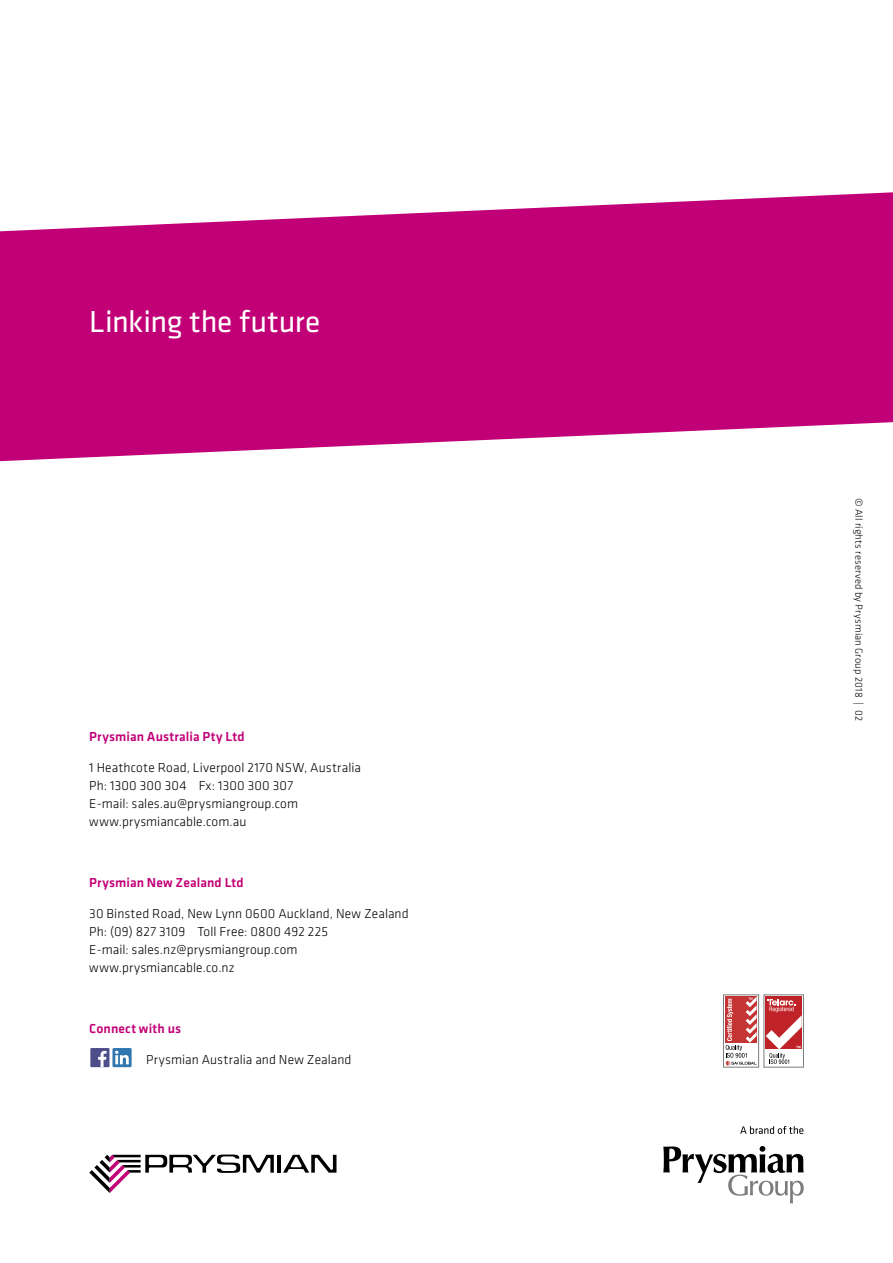
<style>
.page{position:relative;width:893px;height:1263px;background:#fff}
.page>*{position:absolute;margin:0;border:0;box-sizing:border-box;transform-origin:0 0}
.t1{font:31.5px "Klavika";letter-spacing:-.005em;color:#fff}
.t2{font:300 13.5px/18px "Klavika";letter-spacing:.01em;color:#000}
.t3{font:500 13.5px "Klavika";letter-spacing:.01em;color:#c10077}
.t4{font:300 10.5px "Klavika";letter-spacing:.025em;color:#000}
</style>
<div class="page">
<svg style="left:0;top:192px;width:893px;height:270px;background:#ca258b"></svg>
<div style="left:90px;top:1048px;width:19px;height:19px;background:#4d4e8b"></div>
<svg style="left:98px;top:1051px;width:9px;height:16px"></svg>
<div style="left:112px;top:1048px;width:20px;height:19px;background:#3076af"></div>
<svg style="left:115px;top:1051px;width:14px;height:13px"></svg>
<div style="left:725px;top:996px;width:32px;height:46px;background:#c43434"></div>
<svg style="left:726px;top:997px;width:31px;height:68px"></svg>
<div style="left:723px;top:995px;width:36px;height:72px;border:1px solid #7c7c7c"></div>
<div style="left:766px;top:996px;width:36px;height:53px;background:#c02327"></div>
<svg style="left:766px;top:999px;width:36px;height:65px"></svg>
<div style="left:764px;top:995px;width:40px;height:72px;border:1px solid #7c7c7c"></div>
<hr style="left:277px;top:1155px;width:4px;height:18px;background:#000">
<svg style="left:283px;top:1155px;width:53px;height:18px"></svg>
<svg style="left:89px;top:1154px;width:185px;height:39px"></svg>
<svg style="left:663px;top:1146px;width:141px;height:57px"></svg>
<svg style="left:740px;top:1126px;width:63px;height:8px"></svg>
<h1 class="t1" style="left:89px;top:301px;width:232px">Linking the future</h1>
<p class="t3" style="left:89px;top:727px;width:157px">Prysmian Australia Pty Ltd</p>
<p class="t2" style="left:89px;top:758px;width:273px">1 Heathcote Road, Liverpool 2170 NSW, Australia Ph: 1300 300 304 Fx: 1300 300 307<br>E-mail: sales.au@prysmiangroup.com www.prysmiancable.com.au</p>
<p class="t3" style="left:89px;top:873px;width:156px">Prysmian New Zealand Ltd</p>
<p class="t2" style="left:89px;top:904px;width:321px">30 Binsted Road, New Lynn 0600 Auckland, New Zealand Ph: (09) 827 3109 Toll Free: 0800 492 225<br>E-mail: sales.nz@prysmiangroup.com www.prysmiancable.co.nz</p>
<p class="t3" style="left:89px;top:1020px;width:93px">Connect with us</p>
<p class="t2" style="left:146px;top:1050px;width:207px">Prysmian Australia and New Zealand</p>
<p class="t4" style="left:865px;top:497px;width:225px;rotate:90deg">© All rights reserved by Prysmian Group 2018 | 02</p>
</div>
